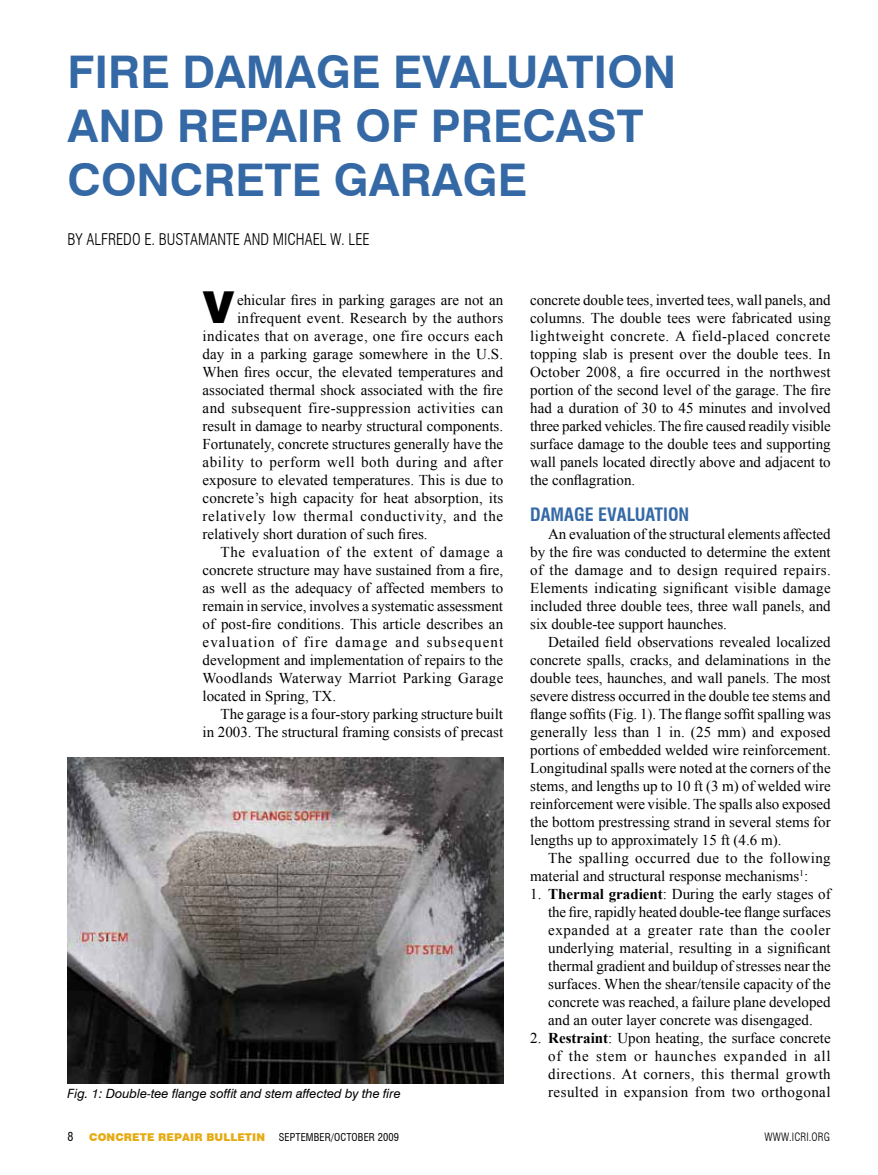
<style>
.page{position:relative;width:878px;height:1175px;background:#fff}
.page>*{position:absolute;margin:0;border:0;box-sizing:border-box;transform-origin:0 0}
.t1{font:700 45px/54px "Swiss 721 BT";color:#3569a6}
.t2{font:900 44.1px "Swiss 721 BT";color:#000}
.t3{font:700 condensed 18px "Swiss 721 BT";color:#3569a6}
.t4{font:300 condensed 15.75px "Swiss 721 BT";color:#000}
.t5{font:15px/18px "Times New Roman";color:#000;text-align:justify}
.t6{font:15px "Times New Roman";letter-spacing:.025em;color:#000}
.t7{font:15px "Times New Roman";letter-spacing:.03em;color:#000}
.t8{font:15px "Times New Roman";letter-spacing:.045em;color:#000}
.t9{font:15px "Times New Roman";letter-spacing:.035em;color:#000}
.t10{font:15px "Times New Roman";letter-spacing:.02em;color:#000}
.t11{font:15px "Times New Roman";letter-spacing:.07em;color:#000}
.t12{font:15px "Times New Roman";letter-spacing:.04em;color:#000}
.t13{font:italic 12.75px "Swiss 721 BT";color:#000}
.t14{font:condensed 12px "Swiss 721 BT";color:#000}
.t15{font:300 condensed 11.25px "Swiss 721 BT";letter-spacing:.01em;color:#000}
.t16{font:900 10.8px "Swiss 721 BT";letter-spacing:.01em;color:#e6ab11}
.t17{font:condensed 10.5px "Swiss 721 BT";letter-spacing:.01em;color:#000}
.s1{font-weight:700}
</style>
<div class="page">
<img style="left:68px;top:757px;width:435px;height:326px">
<h1 class="t1" style="left:68px;top:45px;width:610px">FIRE DAMAGE EVALUATION<br>AND REPAIR OF PRECAST<br>CONCRETE GARAGE</h1>
<p class="t4" style="left:68px;top:230px;width:303px">BY ALFREDO E. BUSTAMANTE AND MICHAEL W. LEE</p>
<h2 class="t2" style="left:202px;top:281px;width:34px">V</h2>
<p class="t5" style="left:237px;top:291px;width:267px">ehicular fires in parking garages are not an</p>
<p class="t10" style="left:237px;top:308px;width:267px">infrequent event. Research by the authors</p>
<p class="t7" style="left:203px;top:326px;width:302px">indicates that on average, one fire occurs each</p>
<p class="t5" style="left:203px;top:345px;width:302px">day in a parking garage somewhere in the U.S.</p>
<p class="t5" style="left:203px;top:363px;width:302px">When fires occur, the elevated temperatures and</p>
<p class="t5" style="left:203px;top:381px;width:302px">associated thermal shock associated with the fire</p>
<p class="t6" style="left:203px;top:398px;width:302px">and subsequent fire-suppression activities can</p>
<p class="t5" style="left:203px;top:417px;width:302px">result in damage to nearby structural components.</p>
<p class="t5" style="left:203px;top:435px;width:302px">Fortunately, concrete structures generally have the</p>
<p class="t9" style="left:203px;top:452px;width:302px">ability to perform well both during and after</p>
<p class="t5" style="left:203px;top:471px;width:302px">exposure to elevated temperatures. This is due to</p>
<p class="t5" style="left:203px;top:489px;width:302px">concrete’s high capacity for heat absorption, its</p>
<p class="t8" style="left:203px;top:506px;width:302px">relatively low thermal conductivity, and the</p>
<p class="t5" style="left:203px;top:525px;width:226px">relatively short duration of such fires.</p>
<p class="t12" style="left:221px;top:542px;width:284px">The evaluation of the extent of damage a</p>
<p class="t5" style="left:203px;top:561px;width:302px">concrete structure may have sustained from a fire,</p>
<p class="t5" style="left:203px;top:579px;width:302px">as well as the adequacy of affected members to</p>
<p class="t5" style="left:203px;top:597px;width:302px">remain in service, involves a systematic assessment</p>
<p class="t5" style="left:203px;top:615px;width:302px">of post-fire conditions. This article describes an</p>
<p class="t11" style="left:203px;top:632px;width:302px">evaluation of fire damage and subsequent</p>
<p class="t5" style="left:203px;top:651px;width:302px">development and implementation of repairs to the</p>
<p class="t6" style="left:203px;top:668px;width:302px">Woodlands Waterway Marriot Parking Garage</p>
<p class="t5" style="left:203px;top:687px;width:135px">located in Spring, TX.</p>
<p class="t5" style="left:221px;top:705px;width:284px">The garage is a four-story parking structure built</p>
<p class="t5" style="left:203px;top:723px;width:302px">in 2003. The structural framing consists of precast</p>
<p class="t5" style="left:530px;top:291px;width:302px">concrete double tees, inverted tees, wall panels, and columns. The double tees were fabricated using lightweight concrete. A field-placed concrete topping slab is present over the double tees. In October 2008, a fire occurred in the northwest portion of the second level of the garage. The fire had a duration of 30 to 45 minutes and involved three parked vehicles. The fire caused readily visible surface damage to the double tees and supporting wall panels located directly above and adjacent to the conflagration.</p>
<p class="t3" style="left:530px;top:504px;width:161px">DAMAGE EVALUATION</p>
<p class="t5" style="left:530px;top:525px;width:302px;text-indent:18px">An evaluation of the structural elements affected by the fire was conducted to determine the extent of the damage and to design required repairs.<br>Elements indicating significant visible damage included three double tees, three wall panels, and six double-tee support haunches.</p>
<p class="t5" style="left:530px;top:633px;width:302px;text-indent:18px">Detailed field observations revealed localized concrete spalls, cracks, and delaminations in the double tees, haunches, and wall panels. The most severe distress occurred in the double tee stems and flange soffits (Fig. 1). The flange soffit spalling was generally less than 1 in. (25 mm) and exposed portions of embedded welded wire reinforcement.<br>Longitudinal spalls were noted at the corners of the stems, and lengths up to 10 ft (3 m) of welded wire reinforcement were visible. The spalls also exposed the bottom prestressing strand in several stems for lengths up to approximately 15 ft (4.6 m).</p>
<p class="t5" style="left:530px;top:849px;width:302px;text-indent:18px">The spalling occurred due to the following material and structural response mechanisms<sup>1</sup>:</p>
<p class="t5" style="left:548px;top:885px;width:284px;text-indent:-18px">1. <span class="s1">Thermal gradient</span>: During the early stages of the fire, rapidly heated double-tee flange surfaces expanded at a greater rate than the cooler underlying material, resulting in a significant thermal gradient and buildup of stresses near the surfaces. When the shear/tensile capacity of the concrete was reached, a failure plane developed and an outer layer concrete was disengaged.</p>
<p class="t5" style="left:548px;top:1029px;width:284px;text-indent:-18px">2. <span class="s1">Restraint</span>: Upon heating, the surface concrete of the stem or haunches expanded in all directions. At corners, this thermal growth</p>
<p class="t13" style="left:68px;top:1085px;width:335px">Fig. 1: Double-tee flange soffit and stem affected by the fire</p>
<p class="t7" style="left:548px;top:1082px;width:284px">resulted in expansion from two orthogonal</p>
<p class="t14" style="left:68px;top:1129px;width:7px">8</p>
<p class="t16" style="left:89px;top:1130px;width:177px">CONCRETE REPAIR BULLETIN</p>
<p class="t17" style="left:279px;top:1130px;width:122px">SEPTEMBER/OCTOBER 2009</p>
<p class="t15" style="left:764px;top:1130px;width:67px">WWW.ICRI.ORG</p>
</div>
